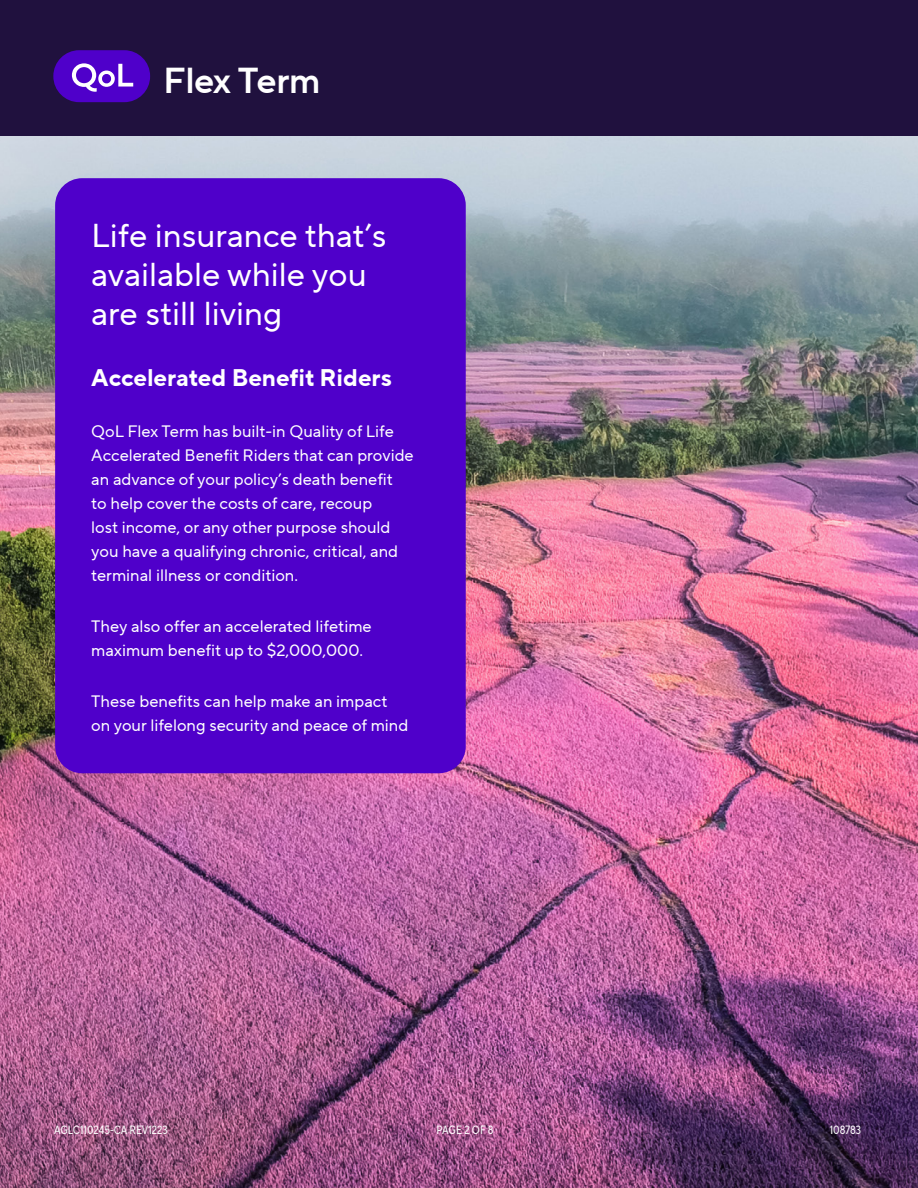
<style>
.page{position:relative;width:918px;height:1188px;background:#fff}
.page>*{position:absolute;margin:0;border:0;box-sizing:border-box;transform-origin:0 0}
.t1{font:36px "TT Norms Pro Dm Bd";letter-spacing:-.015em;color:#fff}
.t2{font:33px/39px "TT Norms Pro";color:#fff}
.t3{font:700 24px "TT Norms Pro";color:#fff}
.t4{font:16.5px/24px "TT Norms Pro";color:#fff}
.t5{font:12px "TT Norms Pro Cond";color:#fff}
</style>
<div class="page">
<img style="left:0;top:136px;width:918px;height:1052px">
<div style="left:0;top:0;width:918px;height:136px;background:#20113e"></div>
<div style="left:55px;top:178px;width:411px;height:595px;background:#4f00ca;border-radius:27px"></div>
<div style="left:53px;top:50px;width:97px;height:52px;background:#4f00ca;border-radius:26px"></div>
<svg style="left:72px;top:63px;width:61px;height:29px"></svg>
<h2 class="t1" style="left:163px;top:54px;width:159px">Flex Term</h2>
<p class="t2" style="left:91px;top:216px;width:297px">Life insurance that’s available while you are still living</p>
<h3 class="t3" style="left:91px;top:360px;width:302px">Accelerated Benefit Riders</h3>
<p class="t4" style="left:91px;top:419px;width:324px">QoL Flex Term has built-in Quality of Life Accelerated Benefit Riders that can provide an advance of your policy’s death benefit<br>to help cover the costs of care, recoup<br>lost income, or any other purpose should you have a qualifying chronic, critical, and terminal illness or condition.</p>
<p class="t4" style="left:91px;top:614px;width:282px">They also offer an accelerated lifetime maximum benefit up to $2,000,000.</p>
<p class="t4" style="left:91px;top:689px;width:319px">These benefits can help make an impact on your lifelong security and peace of mind</p>
<p class="t5" style="left:54px;top:1121px;width:115px">AGLC110245-CA REV1223</p>
<p class="t5" style="left:437px;top:1121px;width:58px">PAGE 2 OF 8</p>
<p class="t5" style="left:830px;top:1121px;width:33px">108783</p>
</div>
